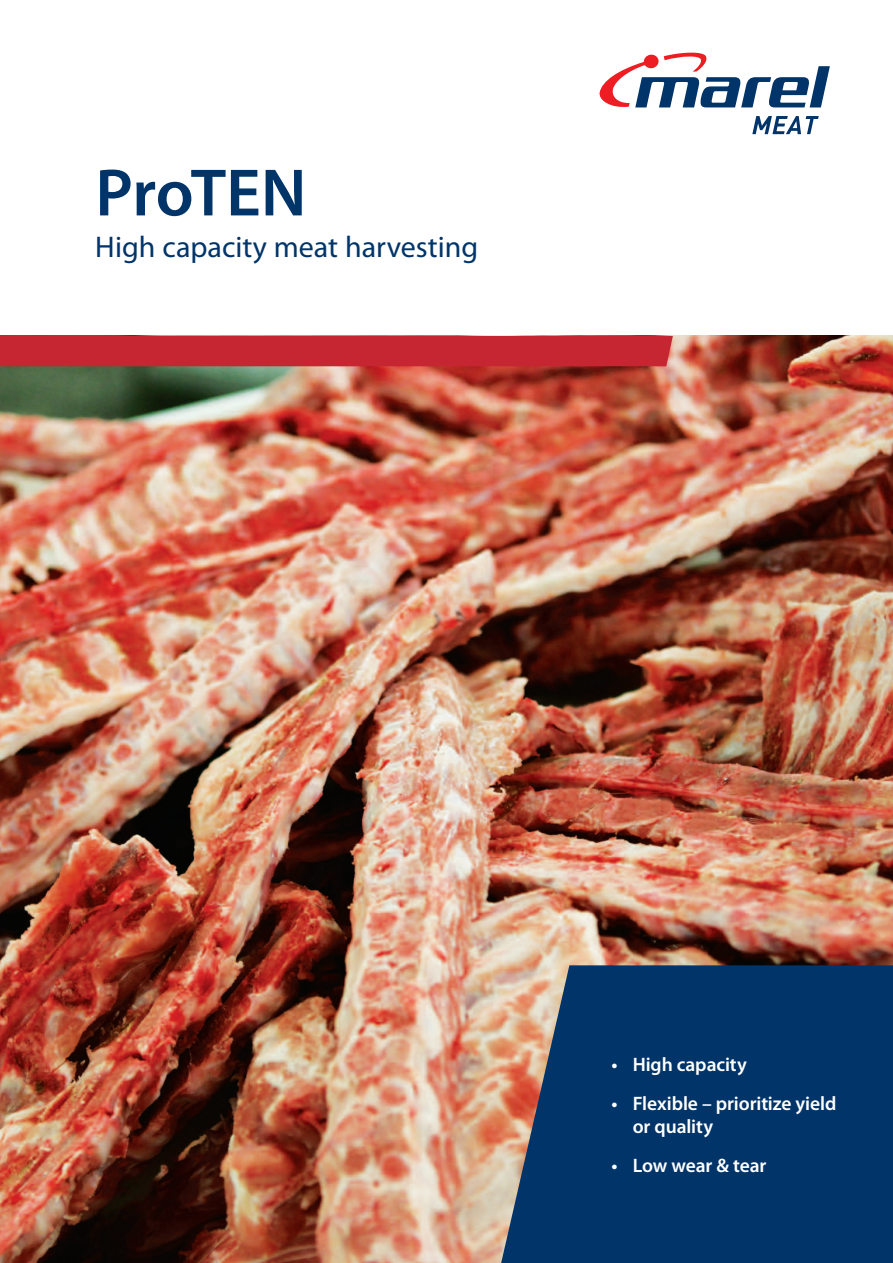
<style>
.page{position:relative;width:893px;height:1263px;background:#fff}
.page>*{position:absolute;margin:0;border:0;box-sizing:border-box;transform-origin:0 0}
.t1{font:600 67.5px "Myriad Pro";letter-spacing:-.01em;color:#013469}
.t2{font:30px "Myriad Pro";color:#013469}
.t3{font:600 19.5px/22.5px "Myriad Pro";letter-spacing:-.005em;color:#fff}
</style>
<div class="page">
<img style="left:0;top:336px;width:893px;height:927px">
<svg style="left:599px;top:52px;width:231px;height:56px"></svg>
<svg style="left:752px;top:116px;width:67px;height:18px"></svg>
<div style="left:0;top:336px;width:673px;height:30px;background:#c52632"></div>
<svg style="left:501px;top:965px;width:392px;height:298px;fill:#013469"></svg>
<h1 class="t1" style="left:95px;top:155px;width:213px">ProTEN</h1>
<h2 class="t2" style="left:95px;top:231px;width:384px">High capacity meat harvesting</h2>
<p class="t3" style="left:611px;top:1053px;width:137px">• High capacity</p>
<p class="t3" style="left:633px;top:1093px;width:205px;text-indent:-21px">• Flexible – prioritize yield or quality</p>
<p class="t3" style="left:611px;top:1155px;width:156px">• Low wear &amp; tear</p>
</div>
